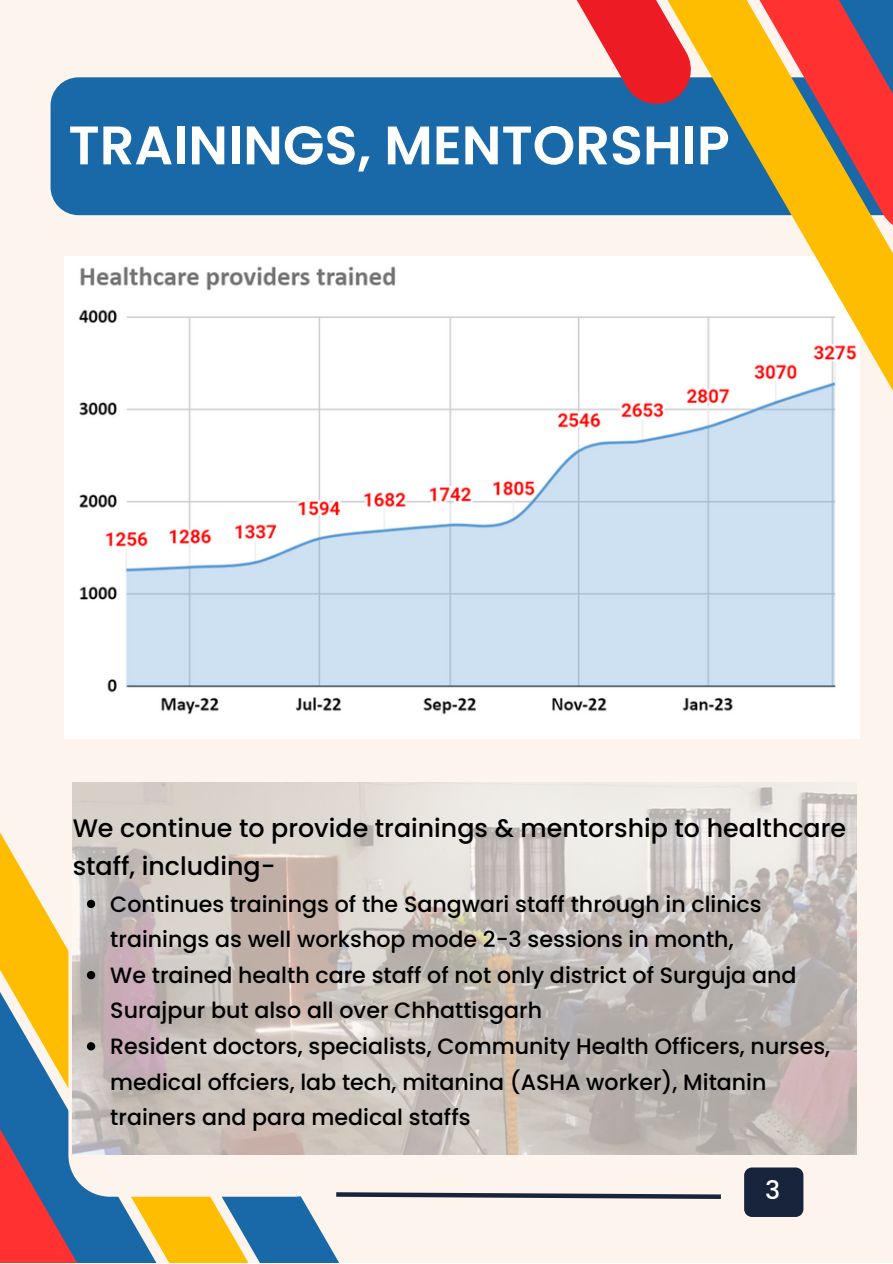
<style>
.page{position:relative;width:893px;height:1264px;background:#fff}
.page>*{position:absolute;margin:0;border:0;box-sizing:border-box;transform-origin:0 0}
.t1{font:600 54.15px "Poppins";color:#fff}
.t2{font:500 25.5px "Poppins";color:#fff}
.t3{font:500 25.35px/38px "Poppins";color:#000}
.t4{font:500 22.2px/35.5px "Poppins";color:#000}
</style>
<div class="page">
<div style="left:0;top:0;width:892px;height:1262px;background:#fdf5ed"></div>
<div style="left:51px;top:77px;width:558px;height:138px;background:#1969a8"></div>
<svg style="left:0;top:782px;width:182px;height:480px"></svg>
<svg style="left:68px;top:899px;width:114px;height:297px"></svg>
<svg style="left:182px;top:1154px;width:543px;height:108px"></svg>
<div style="left:744px;top:1167px;width:59px;height:49px;background:#18243b"></div>
<img style="left:64px;top:256px;width:795px;height:482px">
<svg style="left:609px;top:0;width:283px;height:413px;background:#cfb596"></svg>
<svg style="left:518px;top:0;width:177px;height:109px"></svg>
<img style="left:73px;top:782px;width:783px;height:372px">
<svg style="left:87px;top:899px;width:8px;height:9px"></svg>
<svg style="left:87px;top:970px;width:8px;height:9px"></svg>
<svg style="left:87px;top:1042px;width:8px;height:8px"></svg>
<p class="t1" style="left:68px;top:107px;width:662px">TRAININGS, MENTORSHIP</p>
<p class="t3" style="left:73px;top:809px;width:774px">We continue to provide trainings &amp; mentorship to healthcare staff, including-</p>
<p class="t4" style="left:110px;top:886px;width:653px">Continues trainings of the Sangwari staff through in clinics trainings as well workshop mode 2-3 sessions in month,</p>
<p class="t4" style="left:110px;top:957px;width:687px">We trained health care staff of not only district of Surguja and<br>Surajpur but also all over Chhattisgarh</p>
<p class="t4" style="left:110px;top:1028px;width:721px">Resident doctors, specialists, Community Health Officers, nurses, medical offciers, lab tech, mitanina (ASHA worker), Mitanin trainers and para medical staffs</p>
<p class="t2" style="left:765px;top:1171px;width:17px">3</p>
</div>
